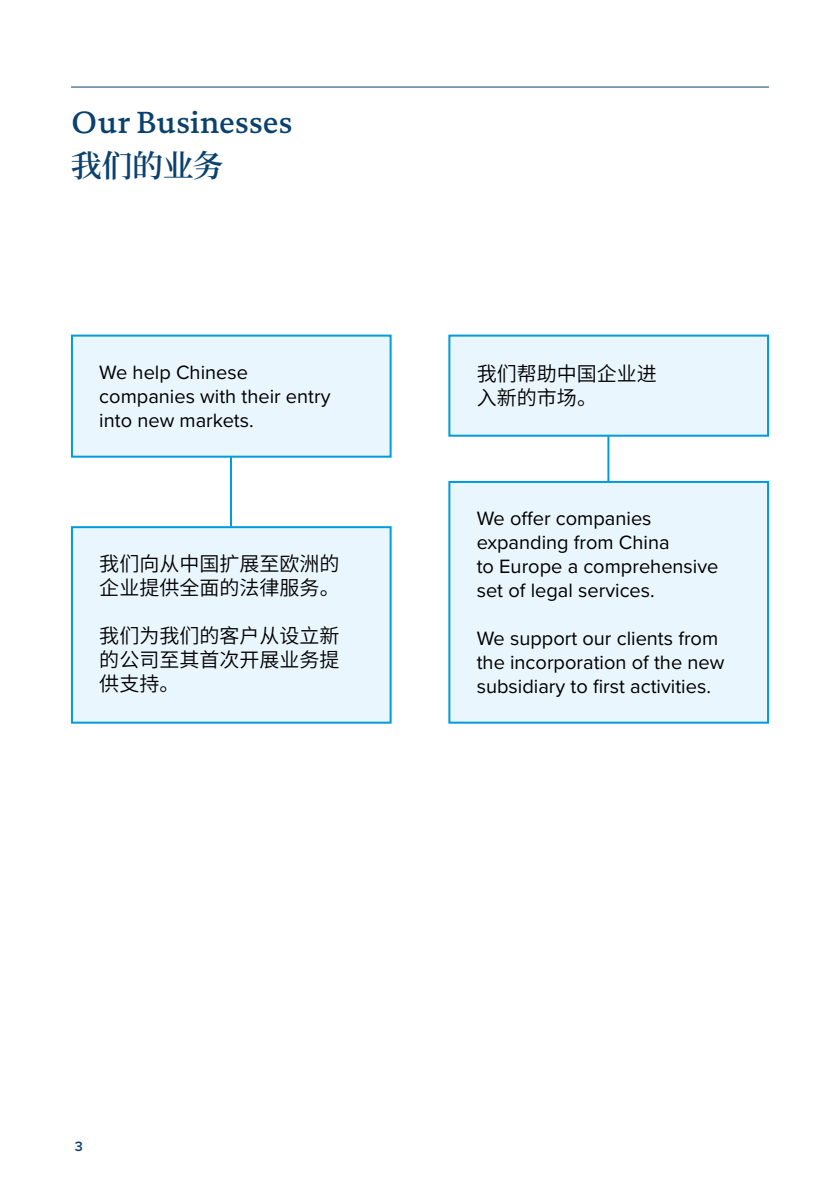
<style>
.page{position:relative;width:840px;height:1191px;background:#fff}
.page>*{position:absolute;margin:0;border:0;box-sizing:border-box;transform-origin:0 0}
.t1{font:500 31px "DTL Documenta TOT";letter-spacing:.005em;color:#0b416e}
.t2{font:600 31px "Noto Serif CJ Ksc";letter-spacing:-.015em;color:#0b416e}
.t3{font:20px/24px "Proxima Nova";color:#000}
.t4{font:600 20px/24px "Noto Sans CJ Ksc";color:#000}
.t5{font:600 14px "Proxima Nova";color:#0b416e}
</style>
<div class="page">
<hr style="left:71px;top:87px;width:697px;height:1px;background:#0b416e">
<div style="left:71px;top:334px;width:320px;height:124px;background:#eaf6fe;border:2px solid #009bd9"></div>
<div style="left:448px;top:334px;width:320px;height:103px;background:#eaf6fe;border:2px solid #009bd9"></div>
<div style="left:71px;top:526px;width:320px;height:197px;background:#eaf6fe;border:2px solid #009bd9"></div>
<div style="left:448px;top:481px;width:320px;height:242px;background:#eaf6fe;border:2px solid #009bd9"></div>
<hr style="left:230px;top:456px;width:2px;height:70px;background:#009bd9">
<hr style="left:607px;top:435px;width:2px;height:47px;background:#009bd9">
<h1 class="t1" style="left:71px;top:104px;width:223px">Our Businesses</h1>
<h1 class="t2" style="left:71px;top:148px;width:154px">我们的业务</h1>
<p class="t3" style="left:99px;top:359px;width:233px">We help Chinese companies with their entry into new markets.</p>
<p class="t4" style="left:476px;top:362px;width:181px">我们帮助中国企业进入新的市场。</p>
<p class="t4" style="left:99px;top:552px;width:242px">我们向从中国扩展至欧洲的企业提供全面的法律服务。</p>
<p class="t4" style="left:99px;top:624px;width:241px;text-align:justify">我们为我们的客户从设立新的公司至其首次开展业务提供支持。</p>
<p class="t3" style="left:476px;top:505px;width:243px">We offer companies expanding from China<br>to Europe a comprehensive set of legal services.</p>
<p class="t3" style="left:476px;top:625px;width:249px">We support our clients from the incorporation of the new subsidiary to first activities.</p>
<p class="t5" style="left:75px;top:1135px;width:10px">3</p>
</div>
